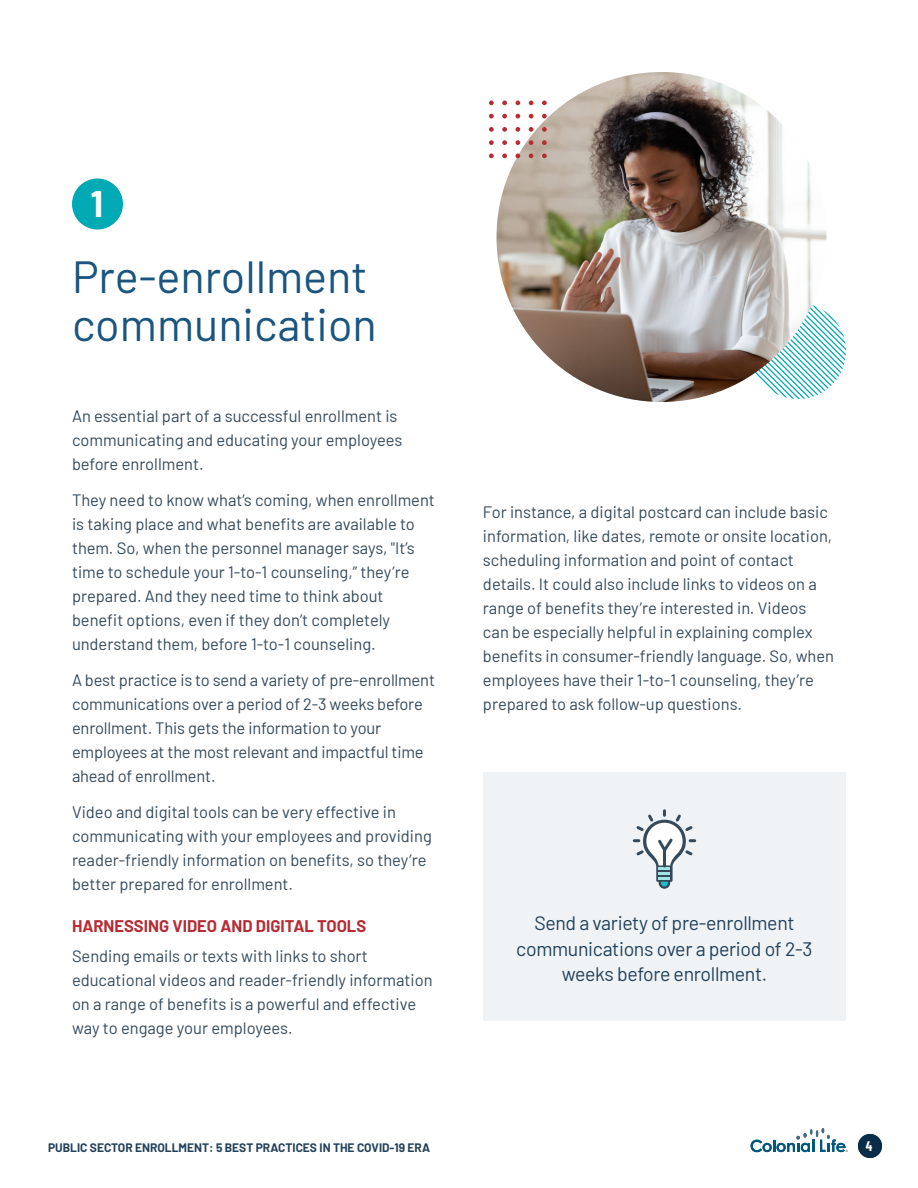
<style>
.page{position:relative;width:918px;height:1188px;background:#fff}
.page>*{position:absolute;margin:0;border:0;box-sizing:border-box;transform-origin:0 0}
.t1{font:45px/48px "Barlow";color:#19557f}
.t2{font:700 36px "Barlow";color:#fff}
.t3{font:19.5px/25.5px "Barlow";letter-spacing:-.015em;color:#22415a;text-align:center}
.t4{font:16.5px/24px "Barlow";color:#344a5b}
.t5{font:700 16.5px "Barlow";color:#b72b33}
.t6{font:700 13.5px "Barlow Condensed";color:#fff}
.t7{font:700 12px "Barlow";color:#22415a}
</style>
<div class="page">
<svg style="left:751px;top:1128px;width:97px;height:24px"></svg>
<div style="left:858px;top:1134px;width:24px;height:24px;background:#092c48;border-radius:50%"></div>
<svg style="left:750px;top:305px;width:96px;height:94px"></svg>
<img style="left:496px;top:72px;width:330px;height:330px;border-radius:165px">
<svg style="left:489px;top:100px;width:5px;height:5px"></svg>
<svg style="left:502px;top:100px;width:5px;height:5px"></svg>
<svg style="left:516px;top:100px;width:4px;height:5px"></svg>
<svg style="left:529px;top:100px;width:4px;height:5px"></svg>
<svg style="left:542px;top:100px;width:5px;height:5px"></svg>
<svg style="left:489px;top:114px;width:5px;height:4px"></svg>
<svg style="left:502px;top:114px;width:5px;height:4px"></svg>
<svg style="left:516px;top:114px;width:4px;height:4px"></svg>
<svg style="left:529px;top:114px;width:4px;height:4px"></svg>
<svg style="left:542px;top:114px;width:5px;height:4px"></svg>
<svg style="left:489px;top:154px;width:5px;height:4px"></svg>
<svg style="left:502px;top:154px;width:5px;height:4px"></svg>
<svg style="left:516px;top:154px;width:4px;height:4px"></svg>
<svg style="left:529px;top:154px;width:4px;height:4px"></svg>
<svg style="left:542px;top:154px;width:5px;height:4px"></svg>
<svg style="left:489px;top:140px;width:5px;height:5px"></svg>
<svg style="left:502px;top:140px;width:5px;height:5px"></svg>
<svg style="left:516px;top:140px;width:4px;height:5px"></svg>
<svg style="left:529px;top:140px;width:4px;height:5px"></svg>
<svg style="left:542px;top:140px;width:5px;height:5px"></svg>
<svg style="left:489px;top:127px;width:5px;height:5px"></svg>
<svg style="left:502px;top:127px;width:5px;height:5px"></svg>
<svg style="left:516px;top:127px;width:4px;height:5px"></svg>
<svg style="left:529px;top:127px;width:4px;height:5px"></svg>
<svg style="left:542px;top:127px;width:5px;height:5px"></svg>
<div style="left:483px;top:772px;width:363px;height:250px;background:#f0f3f6"></div>
<svg style="left:632px;top:809px;width:65px;height:80px"></svg>
<div style="left:72px;top:178px;width:51px;height:52px;background:#00a9b4;border-radius:50%"></div>
<h2 class="t2" style="left:90px;top:177px;width:14px">1</h2>
<h1 class="t1" style="left:72px;top:250px;width:306px">Pre-enrollment communication</h1>
<p class="t4" style="left:72px;top:403px;width:332px">An essential part of a successful enrollment is communicating and educating your employees before enrollment.</p>
<p class="t4" style="left:72px;top:487px;width:364px">They need to know what’s coming, when enrollment is taking place and what benefits are available to them. So, when the personnel manager says, "It’s time to schedule your 1-to-1 counseling,” they’re prepared. And they need time to think about benefit options, even if they don’t completely understand them, before 1-to-1 counseling.</p>
<p class="t4" style="left:72px;top:667px;width:365px">A best practice is to send a variety of pre-enrollment communications over a period of 2-3 weeks before enrollment. This gets the information to your employees at the most relevant and impactful time ahead of enrollment.</p>
<p class="t4" style="left:72px;top:799px;width:361px">Video and digital tools can be very effective in communicating with your employees and providing reader-friendly information on benefits, so they’re better prepared for enrollment.</p>
<p class="t5" style="left:72px;top:914px;width:296px">HARNESSING VIDEO AND DIGITAL TOOLS</p>
<p class="t4" style="left:72px;top:943px;width:362px">Sending emails or texts with links to short educational videos and reader-friendly information on a range of benefits is a powerful and effective way to engage your employees.</p>
<p class="t4" style="left:483px;top:498px;width:353px">For instance, a digital postcard can include basic information, like dates, remote or onsite location, scheduling information and point of contact details. It could also include links to videos on a range of benefits they’re interested in. Videos can be especially helpful in explaining complex benefits in consumer-friendly language. So, when employees have their 1-to-1 counseling, they’re prepared to ask follow-up questions.</p>
<p class="t3" style="left:516px;top:909px;width:298px">Send a variety of pre-enrollment communications over a period of 2-3 weeks before enrollment.</p>
<p class="t7" style="left:48px;top:1139px;width:384px">PUBLIC SECTOR ENROLLMENT: 5 BEST PRACTICES IN THE COVID-19 ERA</p>
<p class="t6" style="left:866px;top:1136px;width:8px">4</p>
</div>
